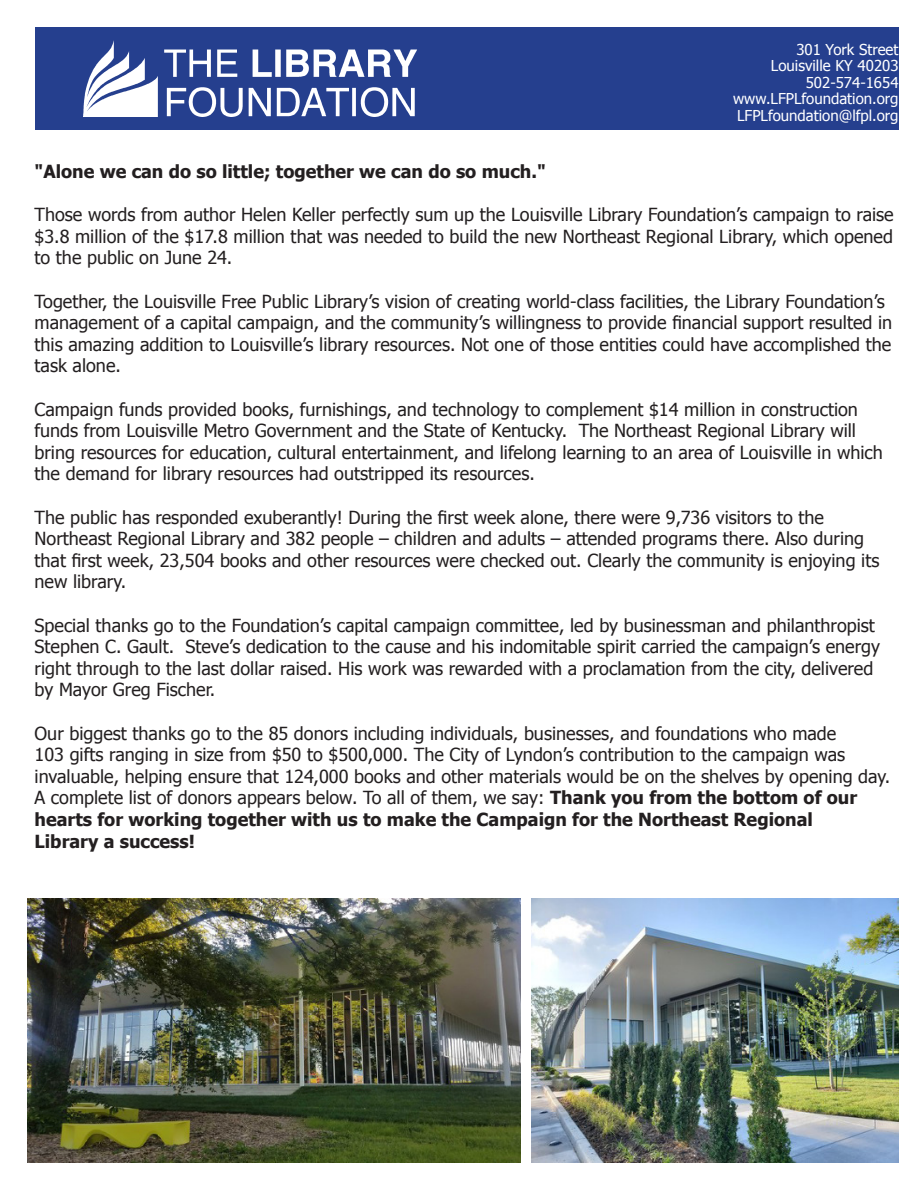
<style>
.page{position:relative;width:918px;height:1188px;background:#fff}
.page>*{position:absolute;margin:0;border:0;box-sizing:border-box;transform-origin:0 0}
.t1{font:18px/21.6px "Tahoma";color:#231f20}
.t2{font:700 18px "Tahoma";color:#231f20}
.t3{font:15px "Tahoma";color:#fff}
.s1{font-weight:700}
</style>
<div class="page">
<div style="left:35px;top:27px;width:864px;height:103px;background:#253f8e"></div>
<img style="left:84px;top:40px;width:333px;height:76px">
<img style="left:27px;top:899px;width:494px;height:263px">
<img style="left:531px;top:899px;width:367px;height:263px">
<p class="t3" style="left:796px;top:39px;width:104px">301 York Street</p>
<p class="t3" style="left:771px;top:56px;width:129px">Louisville KY 40203</p>
<p class="t3" style="left:806px;top:72px;width:94px">502-574-1654</p>
<p class="t3" style="left:733px;top:89px;width:167px">www.LFPLfoundation.org</p>
<p class="t3" style="left:737px;top:105px;width:163px">LFPLfoundation@lfpl.org</p>
<p class="t2" style="left:35px;top:159px;width:513px">"Alone we can do so little; together we can do so much."</p>
<p class="t1" style="left:35px;top:203px;width:861px;text-align:justify">Those words from author Helen Keller perfectly sum up the Louisville Library Foundation’s campaign to raise $3.8 million of the $17.8 million that was needed to build the new Northeast Regional Library, which opened to the public on June 24.</p>
<p class="t1" style="left:35px;top:289px;width:859px">Together, the Louisville Free Public Library’s vision of creating world-class facilities, the Library Foundation’s management of a capital campaign, and the community’s willingness to provide financial support resulted in this amazing addition to Louisville’s library resources. Not one of those entities could have accomplished the task alone.</p>
<p class="t1" style="left:35px;top:397px;width:850px">Campaign funds provided books, furnishings, and technology to complement $14 million in construction funds from Louisville Metro Government and the State of Kentucky. The Northeast Regional Library will bring resources for education, cultural entertainment, and lifelong learning to an area of Louisville in which the demand for library resources had outstripped its resources.</p>
<p class="t1" style="left:35px;top:505px;width:791px">The public has responded exuberantly! During the first week alone, there were 9,736 visitors to the</p>
<p class="t1" style="left:35px;top:527px;width:846px">Northeast Regional Library and 382 people – children and adults – attended programs there. Also during that first week, 23,504 books and other resources were checked out. Clearly the community is enjoying its new library.</p>
<p class="t1" style="left:35px;top:613px;width:847px">Special thanks go to the Foundation’s capital campaign committee, led by businessman and philanthropist<br>Stephen C. Gault. Steve’s dedication to the cause and his indomitable spirit carried the campaign’s energy right through to the last dollar raised. His work was rewarded with a proclamation from the city, delivered</p>
<p class="t1" style="left:35px;top:678px;width:182px">by Mayor Greg Fischer.</p>
<p class="t1" style="left:35px;top:721px;width:803px">Our biggest thanks go to the 85 donors including individuals, businesses, and foundations who made</p>
<p class="t1" style="left:35px;top:743px;width:812px">103 gifts ranging in size from $50 to $500,000. The City of Lyndon’s contribution to the campaign was</p>
<p class="t1" style="left:35px;top:765px;width:857px">invaluable, helping ensure that 124,000 books and other materials would be on the shelves by opening day.<br>A complete list of donors appears below. To all of them, we say: <span class="s1">Thank you from the bottom of our hearts for working together with us to make the Campaign for the Northeast Regional</span></p>
<p class="t2" style="left:35px;top:828px;width:162px">Library a success!</p>
</div>
